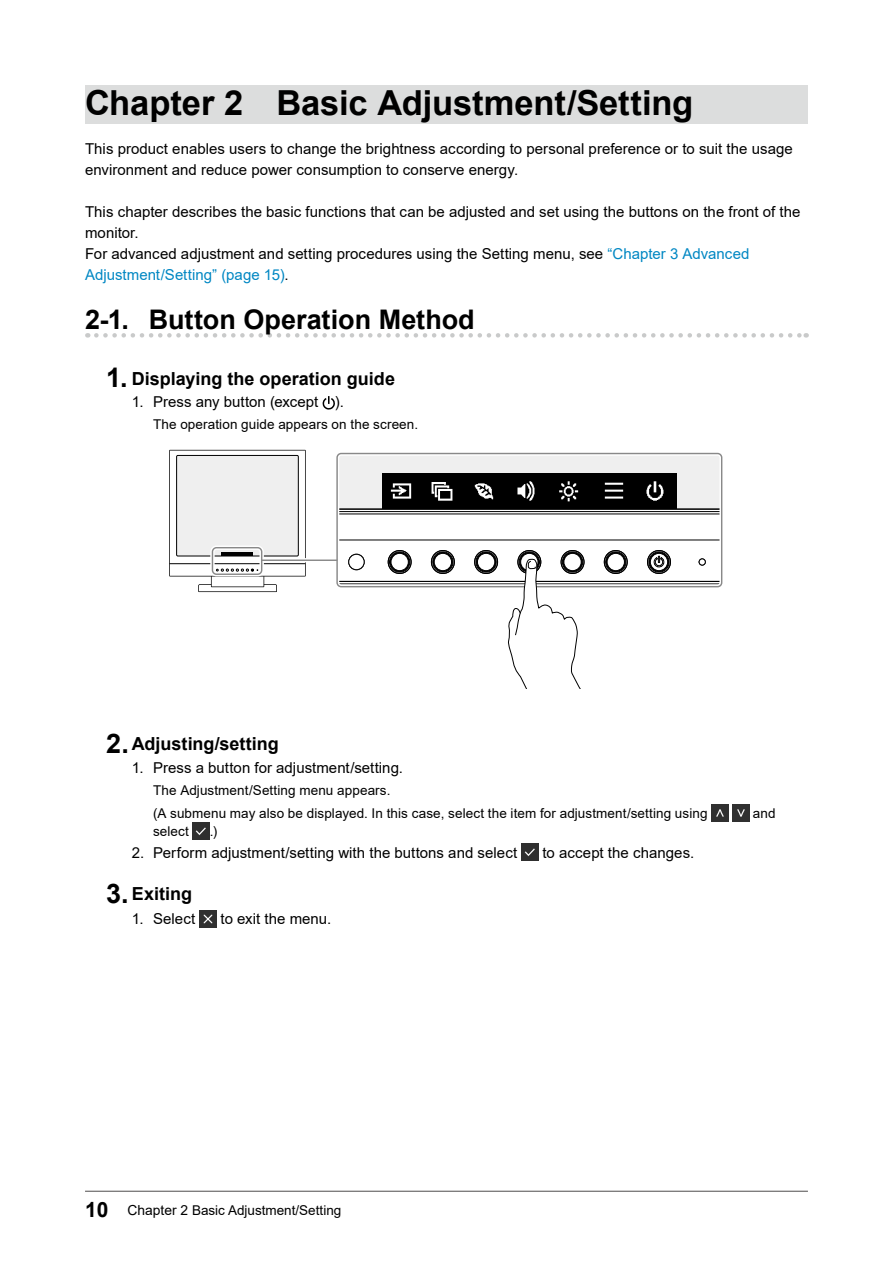
<style>
.page{position:relative;width:893px;height:1263px;background:#fff}
.page>*{position:absolute;margin:0;border:0;box-sizing:border-box;transform-origin:0 0}
.t1{font:700 34.5px "Arial";letter-spacing:-.005em;color:#000}
.t2{font:700 27px "Arial";color:#000}
.t3{font:700 18px "Arial";color:#000}
.t4{font:15px/21px "Arial";letter-spacing:.005em;color:#000}
.t5{font:13.5px/22.8px "Arial";letter-spacing:.005em;color:#000}
.s1{color:#0087c3}
.s2{font-size:27px}
.s3{font-weight:700;font-size:21px}
.s4{font-size:13.8px}
</style>
<div class="page">
<hr style="left:85px;top:1191px;width:723px;height:1px;background:#595757">
<div style="left:85px;top:85px;width:723px;height:39px;background:#dcdddd"></div>
<svg style="left:96px;top:333px;width:711px;height:5px"></svg>
<svg style="left:323px;top:396px;width:12px;height:14px"></svg>
<svg style="left:340px;top:512px;width:379px;height:72px"></svg>
<div style="left:337px;top:453px;width:385px;height:56px;background:#efefef"></div>
<div style="left:348px;top:554px;width:16px;height:16px;border:1px solid #000;border-radius:50%"></div>
<div style="left:349px;top:554px;width:15px;height:16px;background:#fff;border-radius:50%"></div>
<div style="left:349px;top:554px;width:15px;height:16px;border:1px solid #000;border-radius:50%"></div>
<div style="left:388px;top:550px;width:23px;height:24px;border:1px solid #000;border-radius:50%"></div>
<div style="left:389px;top:552px;width:21px;height:20px;border:1px solid #000;border-radius:50%"></div>
<div style="left:390px;top:552px;width:19px;height:20px;border:1px solid #000;border-radius:50%"></div>
<div style="left:390px;top:552px;width:19px;height:19px;border:1px solid #000;border-radius:50%"></div>
<div style="left:391px;top:553px;width:17px;height:18px;border:1px solid #000;border-radius:50%"></div>
<div style="left:431px;top:550px;width:24px;height:24px;border:1px solid #000;border-radius:50%"></div>
<div style="left:431px;top:550px;width:23px;height:24px;border:1px solid #000;border-radius:50%"></div>
<div style="left:432px;top:552px;width:21px;height:20px;border:1px solid #000;border-radius:50%"></div>
<div style="left:433px;top:552px;width:20px;height:20px;border:1px solid #000;border-radius:50%"></div>
<div style="left:433px;top:552px;width:19px;height:19px;border:1px solid #000;border-radius:50%"></div>
<div style="left:434px;top:553px;width:18px;height:18px;border:1px solid #000;border-radius:50%"></div>
<div style="left:474px;top:550px;width:24px;height:24px;border:1px solid #000;border-radius:50%"></div>
<div style="left:476px;top:552px;width:20px;height:20px;border:1px solid #000;border-radius:50%"></div>
<div style="left:477px;top:552px;width:19px;height:19px;border:1px solid #000;border-radius:50%"></div>
<div style="left:477px;top:553px;width:18px;height:18px;border:1px solid #000;border-radius:50%"></div>
<div style="left:518px;top:550px;width:23px;height:24px;border:1px solid #000;border-radius:50%"></div>
<div style="left:519px;top:552px;width:21px;height:20px;border:1px solid #000;border-radius:50%"></div>
<div style="left:520px;top:552px;width:19px;height:19px;border:1px solid #000;border-radius:50%"></div>
<div style="left:520px;top:553px;width:18px;height:18px;border:1px solid #000;border-radius:50%"></div>
<div style="left:561px;top:550px;width:23px;height:24px;border:1px solid #000;border-radius:50%"></div>
<div style="left:562px;top:552px;width:21px;height:20px;border:1px solid #000;border-radius:50%"></div>
<div style="left:563px;top:552px;width:19px;height:19px;border:1px solid #000;border-radius:50%"></div>
<div style="left:564px;top:553px;width:17px;height:18px;border:1px solid #000;border-radius:50%"></div>
<div style="left:604px;top:550px;width:23px;height:24px;border:1px solid #000;border-radius:50%"></div>
<div style="left:605px;top:552px;width:21px;height:20px;border:1px solid #000;border-radius:50%"></div>
<div style="left:606px;top:552px;width:19px;height:20px;border:1px solid #000;border-radius:50%"></div>
<div style="left:606px;top:552px;width:19px;height:19px;border:1px solid #000;border-radius:50%"></div>
<div style="left:607px;top:553px;width:18px;height:18px;border:1px solid #000;border-radius:50%"></div>
<div style="left:647px;top:550px;width:24px;height:24px;border:1px solid #000;border-radius:50%"></div>
<div style="left:649px;top:552px;width:20px;height:20px;border:1px solid #000;border-radius:50%"></div>
<div style="left:649px;top:552px;width:19px;height:19px;border:1px solid #000;border-radius:50%"></div>
<div style="left:650px;top:553px;width:18px;height:18px;border:1px solid #000;border-radius:50%"></div>
<svg style="left:654px;top:556px;width:10px;height:11px"></svg>
<svg style="left:699px;top:559px;width:6px;height:6px"></svg>
<hr style="left:337px;top:581px;width:385px;height:1px;background:#000">
<hr style="left:337px;top:514px;width:385px;height:1px;background:#000">
<hr style="left:337px;top:511px;width:385px;height:1px;background:#000">
<hr style="left:337px;top:509px;width:385px;height:1px;background:#000">
<hr style="left:337px;top:540px;width:385px;height:1px;background:#000">
<div style="left:382px;top:474px;width:295px;height:35px;background:#000"></div>
<img style="left:646px;top:481px;width:18px;height:20px">
<img style="left:604px;top:482px;width:20px;height:17px">
<img style="left:390px;top:483px;width:22px;height:16px">
<img style="left:559px;top:481px;width:20px;height:21px">
<img style="left:431px;top:482px;width:22px;height:19px">
<img style="left:474px;top:483px;width:20px;height:17px">
<img style="left:517px;top:481px;width:18px;height:20px">
<svg style="left:169px;top:450px;width:137px;height:142px"></svg>
<hr style="left:221px;top:552px;width:32px;height:4px;background:#000">
<hr style="left:170px;top:563px;width:135px;height:1px;background:#000">
<hr style="left:262px;top:558px;width:74px;height:4px;background:#fff">
<div style="left:210px;top:545px;width:54px;height:31px;border:4px solid #fff;border-radius:4px"></div>
<div style="left:212px;top:547px;width:50px;height:28px;border:1px solid #898989;border-radius:4px"></div>
<div style="left:335px;top:451px;width:389px;height:138px;border:4px solid #fff;border-radius:4px"></div>
<div style="left:336px;top:453px;width:386px;height:134px;border:1px solid #898989;border-radius:4px"></div>
<hr style="left:262px;top:559px;width:75px;height:2px;background:#898989">
<svg style="left:458px;top:558px;width:143px;height:131px"></svg>
<img style="left:711px;top:805px;width:17px;height:17px">
<img style="left:732px;top:805px;width:17px;height:17px">
<img style="left:193px;top:823px;width:17px;height:17px">
<img style="left:521px;top:844px;width:17px;height:17px">
<img style="left:199px;top:910px;width:17px;height:17px">
<h1 class="t1" style="left:85px;top:78px;width:610px">Chapter 2 Basic Adjustment/Setting</h1>
<p class="t4" style="left:85px;top:138px;width:709px">This product enables users to change the brightness according to personal preference or to suit the usage environment and reduce power consumption to conserve energy.</p>
<p class="t4" style="left:85px;top:201px;width:717px">This chapter describes the basic functions that can be adjusted and set using the buttons on the front of the monitor.<br>For advanced adjustment and setting procedures using the Setting menu, see <span class="s1">“Chapter 3 Advanced Adjustment/Setting” (page 15)</span>.</p>
<h2 class="t2" style="left:85px;top:301px;width:391px">2-1. Button Operation Method</h2>
<p class="t3" style="left:106px;top:365px;width:290px"><span class="s2">1.</span> Displaying the operation guide</p>
<p class="t4" style="left:132px;top:392px;width:214px">1. Press any button (except ).</p>
<p class="t5" style="left:153px;top:413px;width:267px">The operation guide appears on the screen.</p>
<p class="t3" style="left:106px;top:731px;width:174px"><span class="s2">2.</span> Adjusting/setting</p>
<p class="t4" style="left:132px;top:757px;width:273px">1. Press a button for adjustment/setting.</p>
<p class="t5" style="left:153px;top:779px;width:556px">The Adjustment/Setting menu appears.<br>(A submenu may also be displayed. In this case, select the item for adjustment/setting using</p>
<p class="t5" style="left:153px;top:820px;width:37px">select</p>
<p class="t5" style="left:210px;top:820px;width:9px">.)</p>
<p class="t4" style="left:132px;top:842px;width:387px">2. Perform adjustment/setting with the buttons and select</p>
<p class="t4" style="left:542px;top:842px;width:153px">to accept the changes.</p>
<p class="t3" style="left:106px;top:881px;width:87px"><span class="s2">3.</span> Exiting</p>
<p class="t4" style="left:132px;top:908px;width:65px">1. Select</p>
<p class="t4" style="left:221px;top:908px;width:112px">to exit the menu.</p>
<p class="t5" style="left:753px;top:802px;width:24px">and</p>
<p class="t5" style="left:85px;top:1199px;width:258px"><span class="s3">10</span> <span class="s4">Chapter 2</span> Basic Adjustment/Setting</p>
</div>
